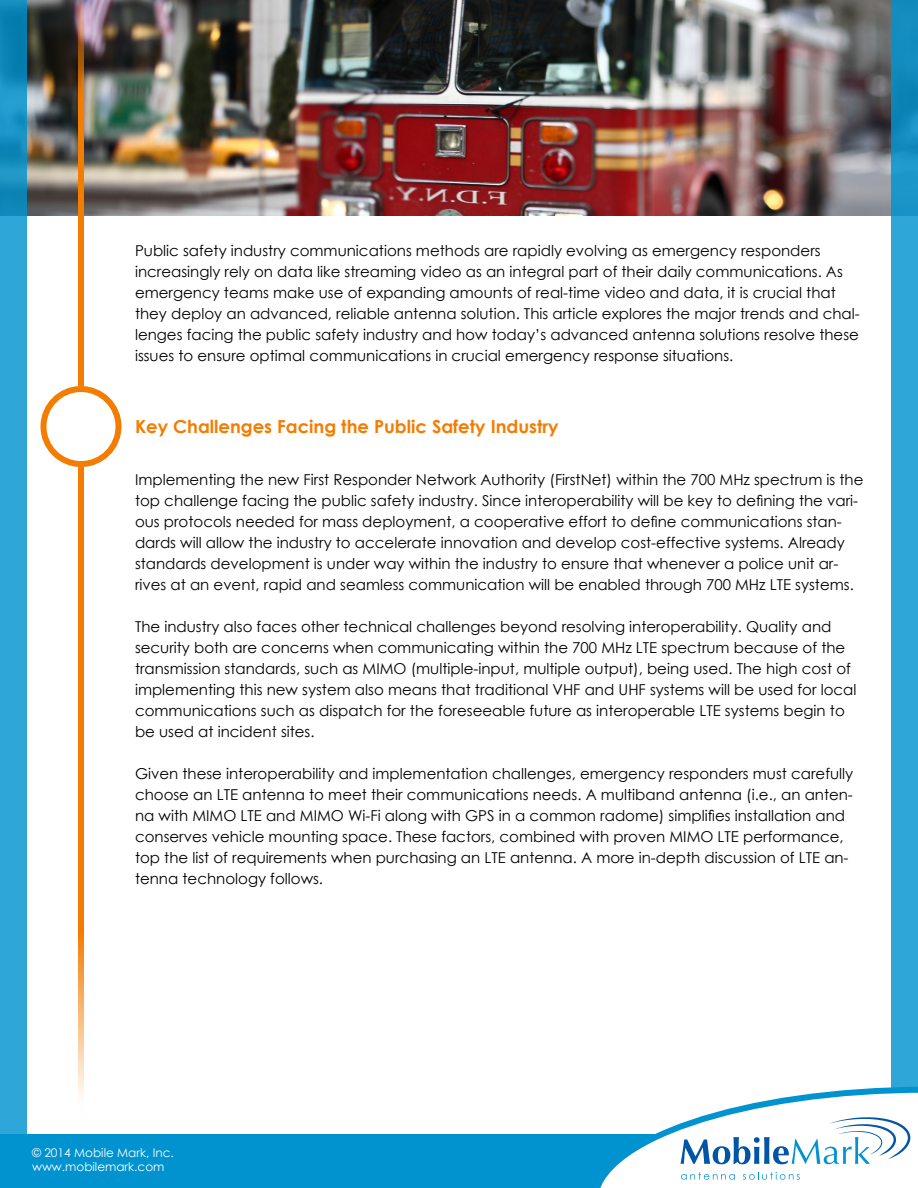
<style>
.page{position:relative;width:918px;height:1188px;background:#fff}
.page>*{position:absolute;margin:0;border:0;box-sizing:border-box;transform-origin:0 0}
.Body_text{font:700 18px "Century Gothic";color:#f47c00}
.Body_text-2{font:15px/21px "Century Gothic";color:#000}
.t1{font:12px "Century Gothic";color:#fff}
</style>
<div class="page">
<div style="left:40px;top:386px;width:82px;height:81px;border:6px solid #f47c00;border-radius:50%"></div>
<div style="left:0;top:1134px;width:918px;height:54px;background:#0093d0"></div>
<img style="left:27px;top:0;width:864px;height:216px">
<svg style="left:78px;top:0;width:6px;height:386px;background:#e6790e"></svg>
<svg style="left:78px;top:467px;width:6px;height:630px;background:#f58c20"></svg>
<svg style="left:0;top:0;width:27px;height:1134px;background:#28a0d2"></svg>
<svg style="left:891px;top:0;width:27px;height:1084px;background:#28a0d3"></svg>
<svg style="left:600px;top:1084px;width:318px;height:104px"></svg>
<p class="Body_text-2" style="left:135px;top:239px;width:726px">Public safety industry communications methods are rapidly evolving as emergency responders increasingly rely on data like streaming video as an integral part of their daily communications. As emergency teams make use of expanding amounts of real-time video and data, it is crucial that they deploy an advanced, reliable antenna solution. This article explores the major trends and chal&shy;lenges facing the public safety industry and how today’s advanced antenna solutions resolve these issues to ensure optimal communications in crucial emergency response situations.</p>
<p class="Body_text" style="left:135px;top:413px;width:425px">Key Challenges Facing the Public Safety Industry</p>
<p class="Body_text-2" style="left:135px;top:469px;width:730px">Implementing the new First Responder Network Authority (FirstNet) within the 700 MHz spectrum is the top challenge facing the public safety industry. Since interoperability will be key to defining the vari&shy;ous protocols needed for mass deployment, a cooperative effort to define communications stan&shy;dards will allow the industry to accelerate innovation and develop cost-effective systems. Already standards development is under way within the industry to ensure that whenever a police unit ar&shy;rives at an event, rapid and seamless communication will be enabled through 700 MHz LTE systems.</p>
<p class="Body_text-2" style="left:135px;top:616px;width:723px">The industry also faces other technical challenges beyond resolving interoperability. Quality and security both are concerns when communicating within the 700 MHz LTE spectrum because of the transmission standards, such as MIMO (multiple-input, multiple output), being used. The high cost of implementing this new system also means that traditional VHF and UHF systems will be used for local communications such as dispatch for the foreseeable future as interoperable LTE systems begin to be used at incident sites.</p>
<p class="Body_text-2" style="left:135px;top:763px;width:720px">Given these interoperability and implementation challenges, emergency responders must carefully choose an LTE antenna to meet their communications needs. A multiband antenna (i.e., an anten&shy;na with MIMO LTE and MIMO Wi-Fi along with GPS in a common radome) simplifies installation and conserves vehicle mounting space. These factors, combined with proven MIMO LTE performance, top the list of requirements when purchasing an LTE antenna. A more in-depth discussion of LTE an&shy;tenna technology follows.</p>
<p class="t1" style="left:32px;top:1144px;width:143px">© 2014 Mobile Mark, Inc.</p>
<p class="t1" style="left:32px;top:1158px;width:134px">www.mobilemark.com</p>
</div>
